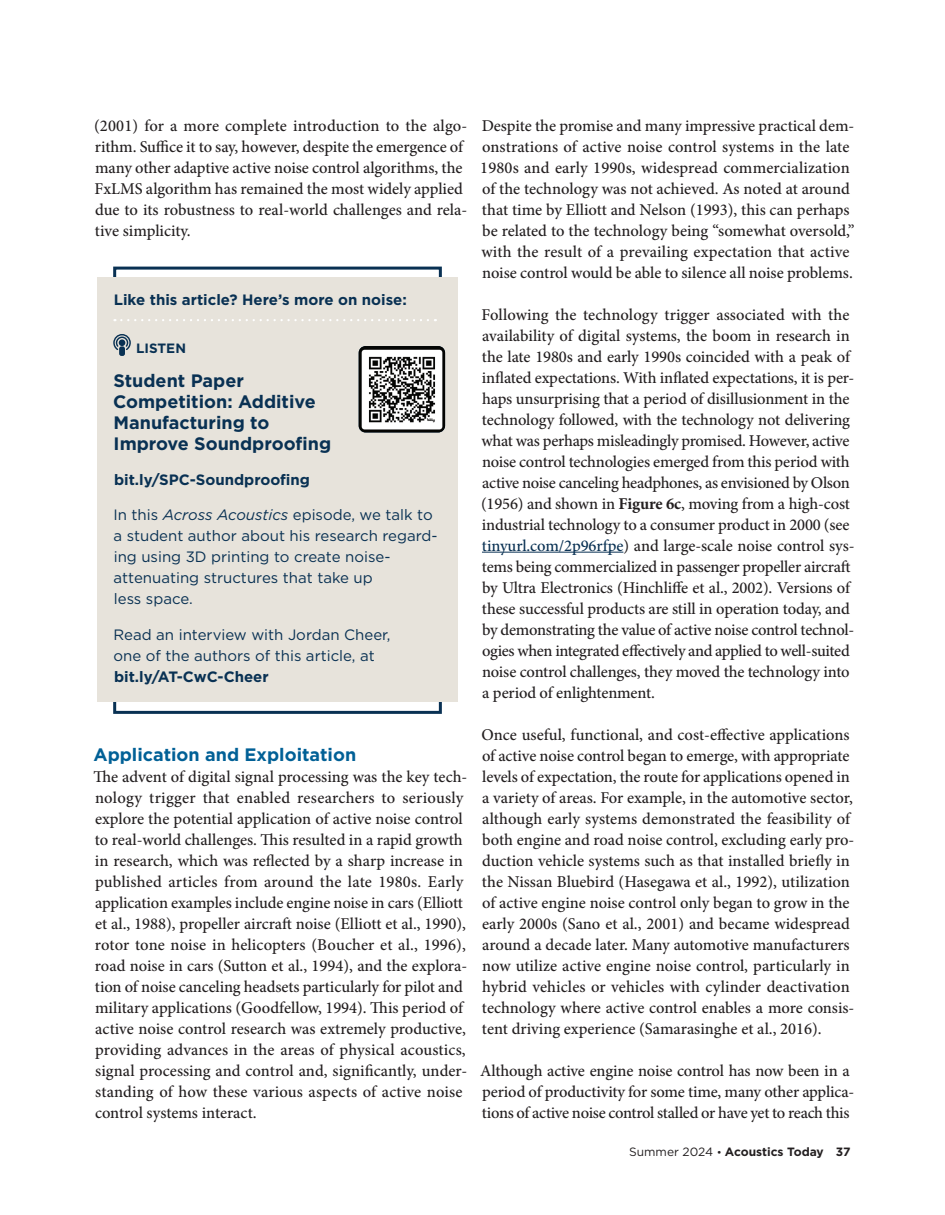
<style>
.page{position:relative;width:945px;height:1215px;background:#fff}
.page>*{position:absolute;margin:0;border:0;box-sizing:border-box;transform-origin:0 0}
.t1{font:700 18px/21px "Gotham";color:#093153}
.t2{font:700 18px "Gotham";color:#016096}
.t3{font:500 16.5px/21px "Minion Pro";letter-spacing:-.005em;color:#231f20}
.t4{font:15px/21px "Gotham";color:#093153}
.t5{font:700 15px "Gotham";color:#093153}
.t6{font:700 13.5px "Gotham";color:#093153}
.t7{font:700 12px "Gotham";color:#231f20}
.s1{font-style:italic}
.s2{font-weight:700}
.s3{color:#093153}
.s4{font-weight:400}
.s5{font-weight:400;font-size:10.5px}
</style>
<div class="page">
<hr style="left:482px;top:552px;width:141px;height:1px;background:#093153">
<div style="left:97px;top:278px;width:361px;height:424px;background:#e7e3db"></div>
<svg style="left:113px;top:334px;width:18px;height:22px"></svg>
<img style="left:359px;top:346px;width:86px;height:86px">
<svg style="left:121px;top:319px;width:315px;height:2px"></svg>
<p class="t3" style="left:94px;top:115px;width:375px">(2001) for a more complete introduction to the algo&shy;rithm. Suffice it to say, however, despite the emergence of many other adaptive active noise control algorithms, the FxLMS algorithm has remained the most widely applied due to its robustness to real-world challenges and rela&shy;tive simplicity.</p>
<p class="t5" style="left:114px;top:290px;width:295px">Like this article? Here’s more on noise:</p>
<p class="t6" style="left:136px;top:339px;width:51px">LISTEN</p>
<p class="t1" style="left:113px;top:370px;width:220px">Student Paper<br>Competition: Additive<br>Manufacturing to<br>Improve Soundproofing</p>
<p class="t5" style="left:114px;top:470px;width:198px">bit.ly/SPC-Soundproofing</p>
<p class="t4" style="left:113px;top:504px;width:326px">In this <span class="s1">Across Acoustics</span> episode, we talk to a student author about his research regard&shy;ing using 3D printing to create noise&shy;attenuating structures that take up<br>less space.</p>
<p class="t4" style="left:113px;top:623px;width:279px">Read an interview with Jordan Cheer, one of the authors of this article, at</p>
<p class="t5" style="left:114px;top:666px;width:156px">bit.ly/AT-CwC-Cheer</p>
<p class="t2" style="left:93px;top:742px;width:264px">Application and Exploitation</p>
<p class="t3" style="left:93px;top:766px;width:375px">The advent of digital signal processing was the key tech&shy;nology trigger that enabled researchers to seriously explore the potential application of active noise control to real-world challenges. This resulted in a rapid growth in research, which was reflected by a sharp increase in published articles from around the late 1980s. Early application examples include engine noise in cars (Elliott et al., 1988), propeller aircraft noise (Elliott et al., 1990), rotor tone noise in helicopters (Boucher et al., 1996), road noise in cars (Sutton et al., 1994), and the explora&shy;tion of noise canceling headsets particularly for pilot and military applications (Goodfellow, 1994). This period of active noise control research was extremely productive, providing advances in the areas of physical acoustics, signal processing and control and, significantly, under&shy;standing of how these various aspects of active noise control systems interact.</p>
<p class="t3" style="left:480px;top:115px;width:376px">Despite the promise and many impressive practical dem&shy;onstrations of active noise control systems in the late 1980s and early 1990s, widespread commercialization of the technology was not achieved. As noted at around that time by Elliott and Nelson (1993), this can perhaps be related to the technology being “somewhat oversold,” with the result of a prevailing expectation that active noise control would be able to silence all noise problems.</p>
<p class="t3" style="left:481px;top:304px;width:375px">Following the technology trigger associated with the availability of digital systems, the boom in research in the late 1980s and early 1990s coincided with a peak of inflated expectations. With inflated expectations, it is per&shy;haps unsurprising that a period of disillusionment in the technology followed, with the technology not delivering what was perhaps misleadingly promised. However, active noise control technologies emerged from this period with active noise canceling headphones, as envisioned by Olson (1956) and shown in <span class="s2">Figure 6c</span>, moving from a high-cost industrial technology to a consumer product in 2000 (see <span class="s3">tinyurl.com/2p96rfpe</span>) and large-scale noise control sys&shy;tems being commercialized in passenger propeller aircraft by Ultra Electronics (Hinchliffe et al., 2002). Versions of these successful products are still in operation today, and by demonstrating the value of active noise control technol&shy;ogies when integrated effectively and applied to well-suited noise control challenges, they moved the technology into a period of enlightenment.</p>
<p class="t3" style="left:482px;top:724px;width:374px">Once useful, functional, and cost-effective applications of active noise control began to emerge, with appropriate levels of expectation, the route for applications opened in a variety of areas. For example, in the automotive sector, although early systems demonstrated the feasibility of both engine and road noise control, excluding early pro&shy;duction vehicle systems such as that installed briefly in the Nissan Bluebird (Hasegawa et al., 1992), utilization of active engine noise control only began to grow in the early 2000s (Sano et al., 2001) and became widespread around a decade later. Many automotive manufacturers now utilize active engine noise control, particularly in hybrid vehicles or vehicles with cylinder deactivation technology where active control enables a more consis&shy;tent driving experience (Samarasinghe et al., 2016).</p>
<p class="t3" style="left:480px;top:1060px;width:376px">Although active engine noise control has now been in a period of productivity for some time, many other applica&shy;tions of active noise control stalled or have yet to reach this</p>
<p class="t7" style="left:629px;top:1143px;width:223px"><span class="s4">Summer 2024</span> <span class="s5">•</span> Acoustics Today 37</p>
</div>
